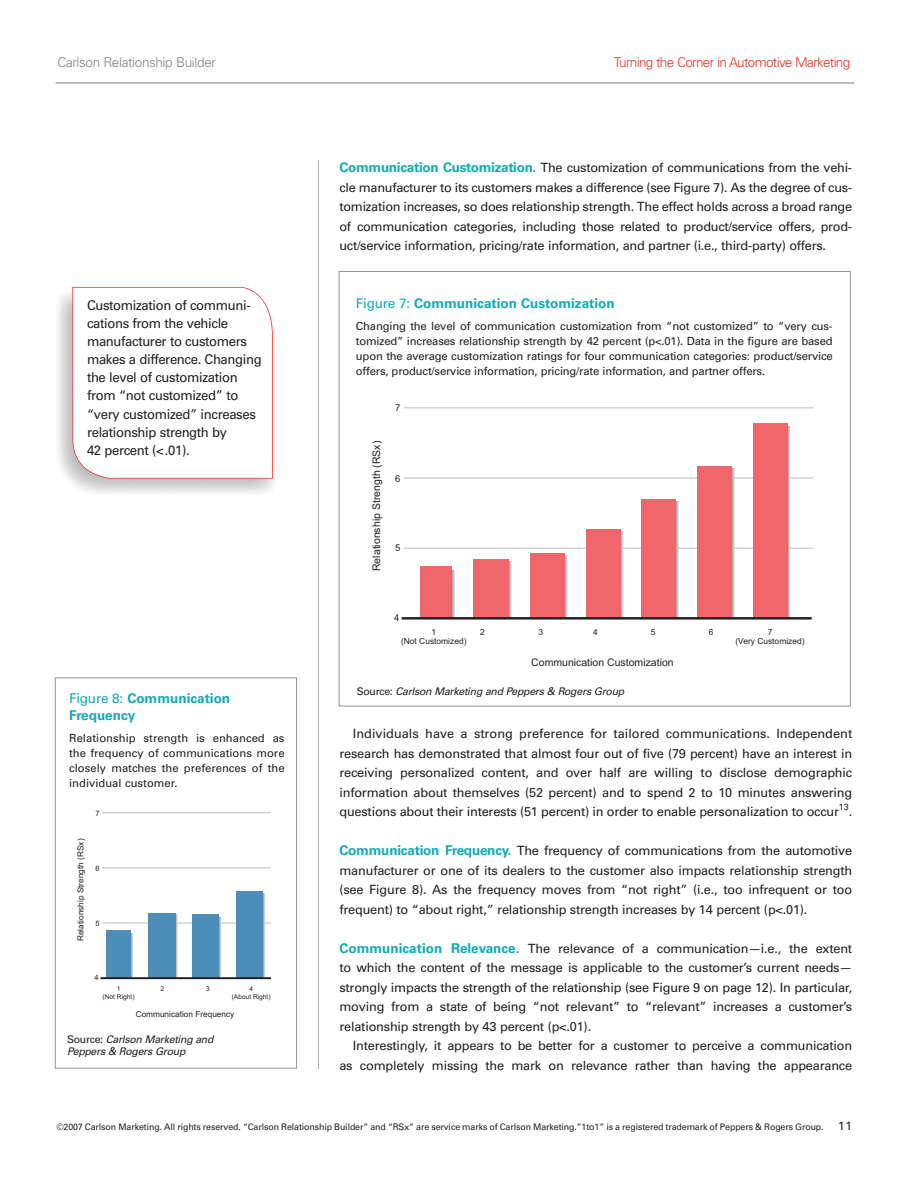
<style>
.page{position:relative;width:919px;height:1189px;background:#fff}
.page>*{position:absolute;margin:0;border:0;box-sizing:border-box;transform-origin:0 0}
.t1{font:13.5px/18px "Univers";letter-spacing:-.03em;color:#231f20}
.t2{font:700 13.5px/16.5px "Univers";color:#0eabb9}
.t3{font:300 13.5px "Univers";letter-spacing:-.05em;color:#ee2e22}
.t4{font:300 13.5px "Univers";letter-spacing:-.03em;color:#808285}
.t5{font:12.75px/19.5px "Univers";letter-spacing:-.015em;color:#231f20;text-align:justify}
.t6{font:11.25px/15px "Univers";letter-spacing:-.01em;color:#231f20;text-align:justify}
.t7{font:italic 10.5px/12px "Univers";color:#231f20}
.t8{font:10.5px "Arial";color:#231f20}
.t9{font:9.45px "Arial";color:#231f20}
.t10{font:9px "Univers";letter-spacing:-.01em;color:#231f20}
.t11{font:8.4px/9.4px "Arial";color:#231f20;text-align:center}
.t12{font:8.25px "Arial";color:#231f20}
.t13{font:7.35px "Arial";color:#231f20}
.t14{font:6.6px/7.5px "Arial";color:#231f20;text-align:center}
.s1{font-weight:400}
.s2{font-style:normal}
.s3{font-weight:700;font-size:13.5px;color:#0eabb9}
.s4{font-size:12px}
</style>
<div class="page">
<hr style="left:56px;top:82px;width:797px;height:2px;background:#a8a9ad">
<hr style="left:318px;top:160px;width:1px;height:908px;background:#a8a9ad">
<hr style="left:403px;top:407px;width:409px;height:1px;background:#bcbdc0">
<hr style="left:403px;top:547px;width:409px;height:1px;background:#bcbdc0">
<hr style="left:403px;top:477px;width:409px;height:1px;background:#bcbdc0">
<div style="left:585px;top:528px;width:35px;height:89px;background:#f1666a"></div>
<div style="left:420px;top:566px;width:32px;height:51px;background:#f1666a"></div>
<div style="left:473px;top:558px;width:35px;height:59px;background:#f1666a"></div>
<div style="left:530px;top:552px;width:34px;height:65px;background:#f1666a"></div>
<div style="left:641px;top:498px;width:34px;height:119px;background:#f1666a"></div>
<div style="left:697px;top:465px;width:34px;height:152px;background:#f1666a"></div>
<div style="left:753px;top:423px;width:34px;height:194px;background:#f1666a"></div>
<hr style="left:401px;top:617px;width:410px;height:2px;background:#231f20">
<div style="left:55px;top:677px;width:242px;height:391px;border:1px solid #939598"></div>
<hr style="left:102px;top:812px;width:168px;height:1px;background:#bcbdc0">
<hr style="left:102px;top:922px;width:168px;height:1px;background:#bcbdc0">
<hr style="left:102px;top:867px;width:168px;height:1px;background:#bcbdc0">
<div style="left:236px;top:890px;width:27px;height:87px;background:#4d8db9"></div>
<div style="left:106px;top:929px;width:25px;height:48px;background:#4d8db9"></div>
<div style="left:148px;top:912px;width:27px;height:65px;background:#4d8db9"></div>
<div style="left:192px;top:913px;width:27px;height:64px;background:#4d8db9"></div>
<hr style="left:100px;top:976px;width:170px;height:2px;background:#231f20">
<img style="left:58px;top:286px;width:217px;height:207px">
<svg style="left:72px;top:287px;width:200px;height:191px"></svg>
<p class="t4" style="left:57px;top:57px;width:160px">Carlson Relationship Builder</p>
<p class="t3" style="left:613px;top:57px;width:238px">Turning the Corner in Automotive Marketing</p>
<p class="t1" style="left:87px;top:298px;width:176px">Customization of communi&shy;cations from the vehicle manufacturer to customers makes a difference. Changing the level of customization from “not customized” to “very customized” increases relationship strength by<br>42 percent (&lt;.01).</p>
<p class="t2" style="left:69px;top:691px;width:162px"><span class="s1">Figure 8:</span> Communication<br>Frequency</p>
<p class="t6" style="left:69px;top:731px;width:217px">Relationship strength is enhanced as the frequency of communications more closely matches the preferences of the individual customer.</p>
<p class="t12" style="left:78px;top:940px;width:104px;rotate:-90deg">Relationship Strength (RSx)</p>
<p class="t13" style="left:95px;top:810px;width:6px">7</p>
<p class="t13" style="left:95px;top:865px;width:6px">6</p>
<p class="t13" style="left:95px;top:919px;width:6px">5</p>
<p class="t13" style="left:95px;top:974px;width:6px">4</p>
<p class="t14" style="left:103px;top:985px;width:33px">1<br>(Not Right)</p>
<p class="t14" style="left:160px;top:985px;width:5px">2</p>
<p class="t14" style="left:206px;top:985px;width:5px">3</p>
<p class="t14" style="left:231px;top:985px;width:40px">4<br>(About Right)</p>
<p class="t12" style="left:136px;top:1011px;width:100px">Communication Frequency</p>
<p class="t7" style="left:67px;top:1033px;width:150px"><span class="s2">S o u r c e :</span> Carlson Marketing and<br>Peppers &amp; Rogers Group</p>
<p class="t5" style="left:339px;top:159px;width:514px"><span class="s3">Communication Customization.</span> The customization of communications from the vehi&shy;cle manufacturer to its customers makes a difference (see Figure 7). As the degree of cus&shy;tomization increases, so does relationship strength. The effect holds across a broad range of communication categories, including those related to product/service offers, prod&shy;uct/service information, pricing/rate information, and partner (i.e., third-party) offers.</p>
<p class="t2" style="left:356px;top:296px;width:260px"><span class="s1">Figure 7:</span> Communication Customization</p>
<p class="t6" style="left:356px;top:319px;width:478px">Changing the level of communication customization from “not customized” to “very cus&shy;tomized” increases relationship strength by 42 percent (p&lt;.01). Data in the figure are based upon the average customization ratings for four communication categories: product/service offers, product/service information, pricing/rate information, and partner offers.</p>
<p class="t8" style="left:372px;top:571px;width:132px;rotate:-90deg">Relationship Strength (RSx)</p>
<p class="t9" style="left:395px;top:404px;width:7px">7</p>
<p class="t9" style="left:395px;top:475px;width:7px">6</p>
<p class="t9" style="left:395px;top:544px;width:7px">5</p>
<p class="t9" style="left:394px;top:614px;width:7px">4</p>
<p class="t11" style="left:401px;top:627px;width:67px">1<br>(Not Customized)</p>
<p class="t11" style="left:480px;top:627px;width:6px">2</p>
<p class="t11" style="left:538px;top:627px;width:6px">3</p>
<p class="t11" style="left:593px;top:627px;width:6px">4</p>
<p class="t11" style="left:650px;top:627px;width:6px">5</p>
<p class="t11" style="left:708px;top:627px;width:6px">6</p>
<p class="t11" style="left:735px;top:627px;width:71px">7<br>(Very Customized)</p>
<p class="t8" style="left:531px;top:658px;width:144px">Communication Customization</p>
<p class="t7" style="left:356px;top:686px;width:271px"><span class="s2">S o u r c e :</span> Carlson Marketing and Peppers &amp; Rogers Group</p>
<p class="t5" style="left:339px;top:724px;width:514px;text-indent:13px">Individuals have a strong preference for tailored communications. Independent research has demonstrated that almost four out of five (79 percent) have an interest in receiving personalized content, and over half are willing to disclose demographic information about themselves (52 percent) and to spend 2 to 10 minutes answering questions about their interests (51 percent) in order to enable personalization to occur</p>
<p class="t10" style="left:838px;top:803px;width:11px">13</p>
<p class="t5" style="left:848px;top:802px;width:5px">.</p>
<p class="t5" style="left:339px;top:841px;width:514px"><span class="s3">Communication Frequency.</span> The frequency of communications from the automotive manufacturer or one of its dealers to the customer also impacts relationship strength (see Figure 8). As the frequency moves from “not right” (i.e., too infrequent or too frequent) to “about right,” relationship strength increases by 14 percent (p&lt;.01).</p>
<p class="t5" style="left:339px;top:939px;width:514px"><span class="s3">Communication Relevance.</span> The relevance of a communication—i.e., the extent to which the content of the message is applicable to the customer’s current needs— strongly impacts the strength of the relationship (see Figure 9 on page 12). In particular, moving from a state of being “not relevant” to “relevant” increases a customer’s relationship strength by 43 percent (p&lt;.01).</p>
<p class="t5" style="left:339px;top:1036px;width:514px;text-align:right">Interestingly, it appears to be better for a customer to perceive a communication as completely missing the mark on relevance rather than having the appearance</p>
<p class="t10" style="left:57px;top:1122px;width:796px">©2007 Carlson Marketing. All rights reserved. “Carlson Relationship Builder” and “RSx” are service marks of Carlson Marketing.”1to1” is a registered trademark of Peppers &amp; Rogers Group. <span class="s4">11</span></p>
</div>
